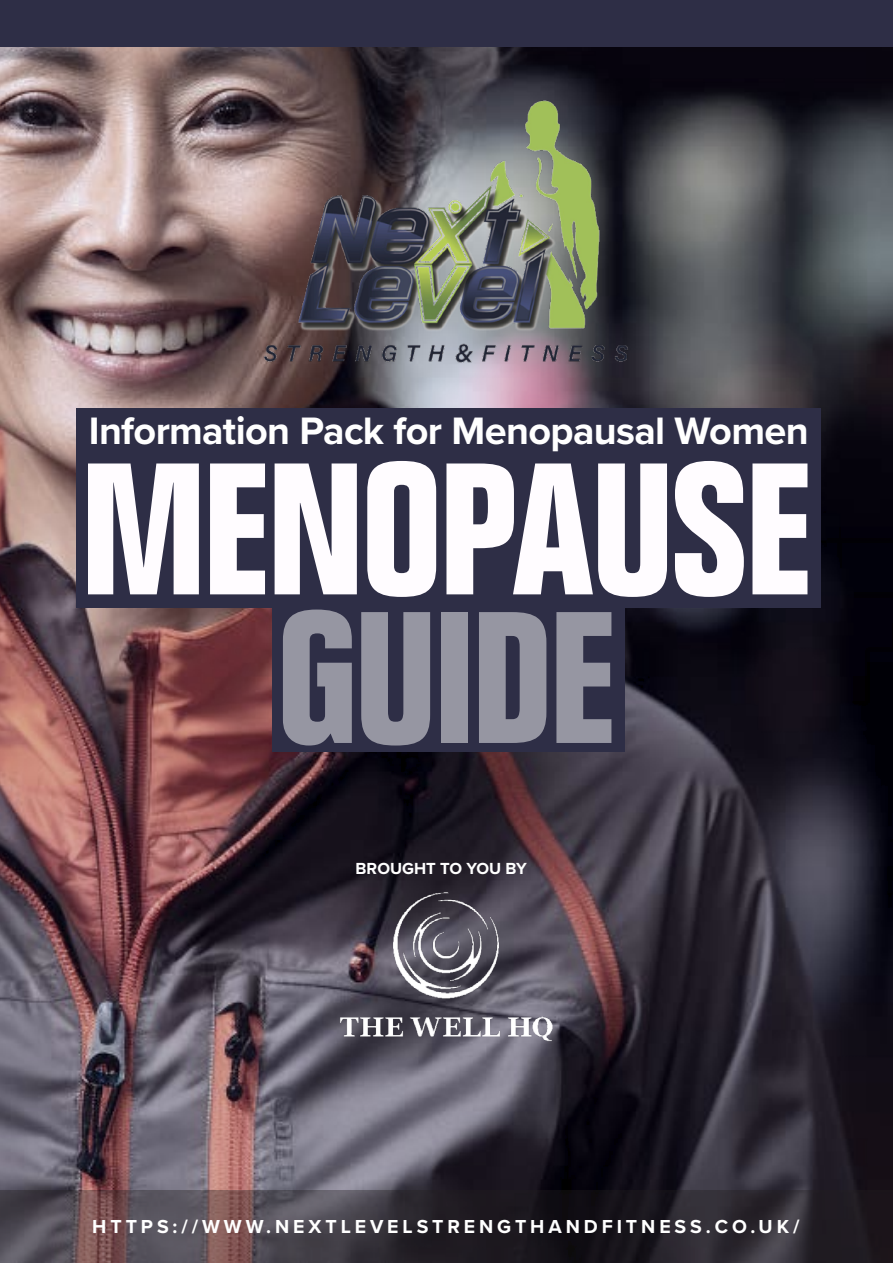
<style>
.page{position:relative;width:893px;height:1263px;background:#fff}
.page>*{position:absolute;margin:0;border:0;box-sizing:border-box;transform-origin:0 0}
.TITLE_PAGE{font:700 condensed 183.3px/148.6px "Folio Std";letter-spacing:-.02em;color:#fffcff;text-align:center}
.TITLE_PAGE-2{font:700 39.6px "Proxima Nova";letter-spacing:-.015em;color:#fff}
.Website{font:700 19.5px "Proxima Nova";letter-spacing:.2em;color:#fff}
.Website-2{font:700 16.65px "Proxima Nova";color:#fff}
.s1{color:#9696a2}
</style>
<div class="page">
<img style="left:0;top:47px;width:893px;height:1143px">
<div style="left:77px;top:408px;width:744px;height:47px;background:#2e2e46"></div>
<div style="left:77px;top:455px;width:744px;height:152px;background:#2e2e46"></div>
<div style="left:272px;top:600px;width:353px;height:152px;background:#2e2e46"></div>
<div style="left:0;top:0;width:893px;height:47px;background:#2e2e46"></div>
<img style="left:263px;top:97px;width:367px;height:265px">
<svg style="left:0;top:1190px;width:893px;height:73px;background:#3b333a"></svg>
<img style="left:318px;top:869px;width:256px;height:189px">
<p class="TITLE_PAGE-2" style="left:89px;top:402px;width:721px">Information Pack for Menopausal Women</p>
<p class="TITLE_PAGE" style="left:81px;top:460px;width:733px">MENOPAUSE<br><span class="s1">GUIDE</span></p>
<p class="Website-2" style="left:356px;top:856px;width:173px">BROUGHT TO YOU BY</p>
<p class="Website" style="left:92px;top:1211px;width:709px">HTTPS://WWW.NEXTLEVELSTRENGTHANDFITNESS.CO.UK/</p>
</div>
